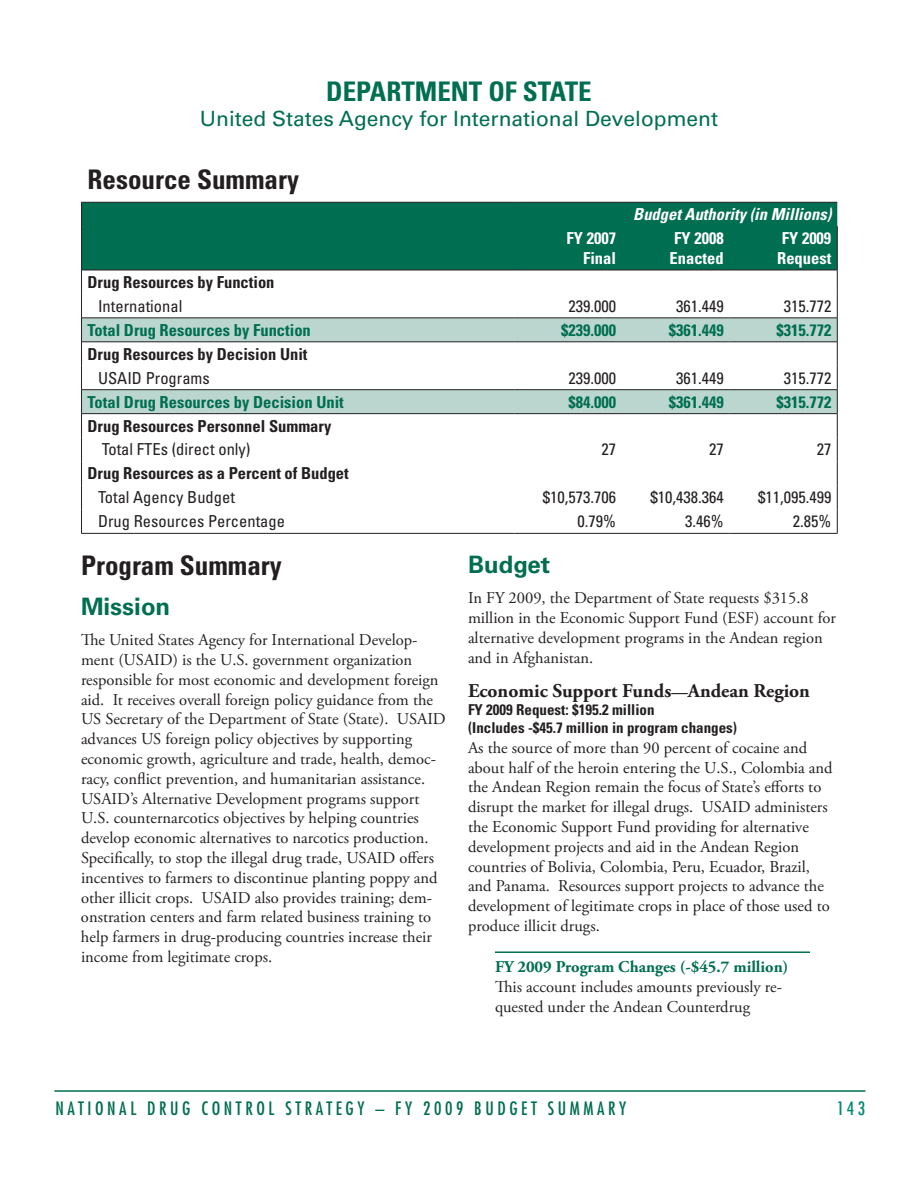
<style>
.page{position:relative;width:918px;height:1188px;background:#fff}
.page>*{position:absolute;margin:0;border:0;box-sizing:border-box;transform-origin:0 0}
.program_summary_and{font:700 condensed 27px "Univers LT Std";color:#231f20}
.CAPS_TITLE{font:700 condensed 27px "Univers LT Std";color:#006e51}
.mission{font:700 24px "Univers LT Std";color:#006e51}
.Sub-Title{font:21px "Univers LT Std";color:#006e51}
.main_body_tab_tier_1{font:700 19.5px "Adobe Garamond Pro";color:#231f20}
.t1{font:condensed 18px "Futura Std";letter-spacing:.2em;color:#006e51}
.t2{font:500 condensed 18px "Futura";color:#028871}
.Body_Text{font:16.5px/19.8px "Adobe Garamond Pro";color:#231f20}
.table_text{font:700 condensed 16.5px "Univers LT Std";color:#231f20}
.table_text-2{font:700 condensed 16.5px "Univers LT Std";color:#006e51}
.Program_Changes_Rule{font:16.5px/19.8px "Adobe Garamond Pro";color:#231f20}
.table_indent{font:condensed 16.5px "Univers LT Std";color:#231f20}
.table_text_centered{font:condensed 16.5px "Univers LT Std";color:#231f20}
.table_text-3{font:700 condensed 16.5px "Univers LT Std";color:#fff}
.table_text-4{font:italic 700 condensed 16.5px "Univers LT Std";color:#fff}
.table_text-5{font:condensed 16.5px "Univers LT Std";color:#231f20}
.under_budget_Total_F{font:700 condensed 15px "Univers LT Std";color:#231f20}
.s1{font-size:16.5px}
.s2{font-weight:700;color:#006e51}
</style>
<div class="page">
<hr style="left:54px;top:1090px;width:811px;height:2px;background:#006e51">
<div style="left:82px;top:203px;width:755px;height:67px;background:#006e51"></div>
<svg style="left:82px;top:319px;width:755px;height:94px"></svg>
<svg style="left:81px;top:203px;width:1px;height:23px"></svg>
<hr style="left:81px;top:226px;width:1px;height:44px;background:#231f20">
<hr style="left:81px;top:270px;width:433px;height:1px;background:#231f20">
<hr style="left:81px;top:533px;width:433px;height:1px;background:#231f20">
<hr style="left:514px;top:533px;width:108px;height:1px;background:#231f20">
<hr style="left:622px;top:533px;width:108px;height:1px;background:#231f20">
<hr style="left:730px;top:533px;width:107px;height:1px;background:#231f20">
<hr style="left:81px;top:202px;width:433px;height:1px;background:#231f20">
<hr style="left:514px;top:202px;width:108px;height:1px;background:#231f20">
<hr style="left:622px;top:202px;width:108px;height:1px;background:#231f20">
<hr style="left:730px;top:202px;width:107px;height:1px;background:#231f20">
<hr style="left:837px;top:226px;width:1px;height:44px;background:#231f20">
<hr style="left:514px;top:270px;width:108px;height:1px;background:#231f20">
<hr style="left:622px;top:270px;width:108px;height:1px;background:#231f20">
<hr style="left:730px;top:270px;width:107px;height:1px;background:#231f20">
<hr style="left:81px;top:318px;width:433px;height:1px;background:#231f20">
<hr style="left:81px;top:342px;width:433px;height:1px;background:#231f20">
<hr style="left:514px;top:318px;width:108px;height:1px;background:#231f20">
<hr style="left:622px;top:318px;width:108px;height:1px;background:#231f20">
<hr style="left:730px;top:318px;width:107px;height:1px;background:#231f20">
<hr style="left:514px;top:342px;width:108px;height:1px;background:#231f20">
<hr style="left:622px;top:342px;width:108px;height:1px;background:#231f20">
<hr style="left:730px;top:342px;width:107px;height:1px;background:#231f20">
<hr style="left:81px;top:389px;width:433px;height:1px;background:#231f20">
<svg style="left:81px;top:270px;width:1px;height:263px"></svg>
<hr style="left:514px;top:389px;width:108px;height:1px;background:#231f20">
<hr style="left:622px;top:389px;width:108px;height:1px;background:#231f20">
<hr style="left:730px;top:389px;width:107px;height:1px;background:#231f20">
<svg style="left:837px;top:270px;width:1px;height:263px"></svg>
<hr style="left:81px;top:413px;width:433px;height:1px;background:#231f20">
<hr style="left:514px;top:413px;width:108px;height:1px;background:#231f20">
<hr style="left:622px;top:413px;width:108px;height:1px;background:#231f20">
<hr style="left:730px;top:413px;width:107px;height:1px;background:#231f20">
<hr style="left:495px;top:951px;width:315px;height:2px;background:#006e51">
<p class="CAPS_TITLE" style="left:326px;top:74px;width:267px">DEPARTMENT OF STATE</p>
<p class="Sub-Title" style="left:200px;top:106px;width:520px">United States Agency for International Development</p>
<p class="program_summary_and" style="left:88px;top:163px;width:213px">Resource Summary</p>
<p class="table_text-4" style="left:633px;top:204px;width:199px">Budget Authority (in Millions)</p>
<p class="table_text-3" style="left:567px;top:228px;width:51px">FY 2007</p>
<p class="table_text-3" style="left:583px;top:248px;width:34px">Final</p>
<p class="table_text-3" style="left:674px;top:228px;width:51px">FY 2008</p>
<p class="table_text-3" style="left:670px;top:248px;width:56px">Enacted</p>
<p class="table_text-3" style="left:782px;top:228px;width:51px">FY 2009</p>
<p class="table_text-3" style="left:777px;top:248px;width:56px">Request</p>
<p class="table_text" style="left:88px;top:272px;width:188px">Drug Resources by Function</p>
<p class="table_indent" style="left:98px;top:296px;width:86px">International</p>
<p class="table_text_centered" style="left:568px;top:296px;width:49px">239.000</p>
<p class="table_text_centered" style="left:676px;top:296px;width:49px">361.449</p>
<p class="table_text_centered" style="left:784px;top:296px;width:49px">315.772</p>
<p class="table_text-2" style="left:88px;top:320px;width:225px">Total Drug Resources by Function</p>
<p class="table_text-2" style="left:561px;top:320px;width:56px">$239.000</p>
<p class="table_text-2" style="left:669px;top:320px;width:56px">$361.449</p>
<p class="table_text-2" style="left:776px;top:320px;width:56px">$315.772</p>
<p class="table_text" style="left:88px;top:344px;width:221px">Drug Resources by Decision Unit</p>
<p class="table_indent" style="left:98px;top:367px;width:113px">USAID Programs</p>
<p class="table_text_centered" style="left:568px;top:367px;width:49px">239.000</p>
<p class="table_text_centered" style="left:676px;top:367px;width:49px">361.449</p>
<p class="table_text_centered" style="left:784px;top:367px;width:49px">315.772</p>
<p class="table_text-2" style="left:88px;top:392px;width:258px">Total Drug Resources by Decision Unit</p>
<p class="table_text-2" style="left:568px;top:392px;width:49px">$84.000</p>
<p class="table_text-2" style="left:669px;top:392px;width:56px">$361.449</p>
<p class="table_text-2" style="left:776px;top:392px;width:56px">$315.772</p>
<p class="table_text" style="left:88px;top:416px;width:245px">Drug Resources Personnel Summary</p>
<p class="table_indent" style="left:102px;top:439px;width:150px">Total FTEs (direct only)</p>
<p class="table_text_centered" style="left:601px;top:439px;width:16px">27</p>
<p class="table_text_centered" style="left:709px;top:439px;width:16px">27</p>
<p class="table_text_centered" style="left:817px;top:439px;width:16px">27</p>
<p class="table_text" style="left:88px;top:463px;width:263px">Drug Resources as a Percent of Budget</p>
<p class="table_indent" style="left:98px;top:487px;width:138px">Total Agency Budget</p>
<p class="table_text_centered" style="left:543px;top:487px;width:75px">$10,573.706</p>
<p class="table_text_centered" style="left:650px;top:487px;width:75px">$10,438.364</p>
<p class="table_text-5" style="left:758px;top:487px;width:75px">$11,095.499</p>
<p class="table_indent" style="left:98px;top:511px;width:188px">Drug Resources Percentage</p>
<p class="table_text_centered" style="left:578px;top:511px;width:40px">0.79%</p>
<p class="table_text_centered" style="left:685px;top:511px;width:40px">3.46%</p>
<p class="table_text_centered" style="left:793px;top:511px;width:40px">2.85%</p>
<p class="program_summary_and" style="left:81px;top:549px;width:202px">Program Summary</p>
<p class="mission" style="left:81px;top:592px;width:91px">Mission</p>
<p class="Body_Text" style="left:81px;top:631px;width:366px">The United States Agency for International Develop&shy;ment (USAID) is the U.S. government organization responsible for most economic and development foreign aid. It receives overall foreign policy guidance from the US Secretary of the Department of State (State). USAID advances US foreign policy objectives by supporting economic growth, agriculture and trade, health, democ&shy;racy, conflict prevention, and humanitarian assistance.<br>USAID’s Alternative Development programs support U.S. counternarcotics objectives by helping countries develop economic alternatives to narcotics production.<br>Specifically, to stop the illegal drug trade, USAID offers incentives to farmers to discontinue planting poppy and other illicit crops. USAID also provides training; dem&shy;onstration centers and farm related business training to help farmers in drug-producing countries increase their income from legitimate crops.</p>
<p class="mission" style="left:468px;top:550px;width:84px">Budget</p>
<p class="Body_Text" style="left:468px;top:589px;width:369px">In FY 2009, the Department of State requests $315.8 million in the Economic Support Fund (ESF) account for alternative development programs in the Andean region and in Afghanistan.</p>
<p class="main_body_tab_tier_1" style="left:468px;top:679px;width:344px">Economic Support Funds<span class="s1">—</span>Andean Region</p>
<p class="under_budget_Total_F" style="left:468px;top:700px;width:188px">FY 2009 Request: $195.2 million</p>
<p class="under_budget_Total_F" style="left:468px;top:718px;width:271px">(Includes -$45.7 million in program changes)</p>
<p class="Body_Text" style="left:468px;top:738px;width:366px">As the source of more than 90 percent of cocaine and about half of the heroin entering the U.S., Colombia and the Andean Region remain the focus of State’s efforts to disrupt the market for illegal drugs. USAID administers the Economic Support Fund providing for alternative development projects and aid in the Andean Region countries of Bolivia, Colombia, Peru, Ecuador, Brazil, and Panama. Resources support projects to advance the development of legitimate crops in place of those used to produce illicit drugs.</p>
<p class="Program_Changes_Rule" style="left:495px;top:958px;width:295px"><span class="s2">FY 2009 Program Changes (-$45.7 million)<br></span>This account includes amounts previously re&shy;quested under the Andean Counterdrug</p>
<p class="t1" style="left:56px;top:1097px;width:572px">NATIONAL DRUG CONTROL STRATEGY – FY 2009 BUDGET SUMMARY</p>
<p class="t2" style="left:837px;top:1097px;width:30px">143</p>
</div>
